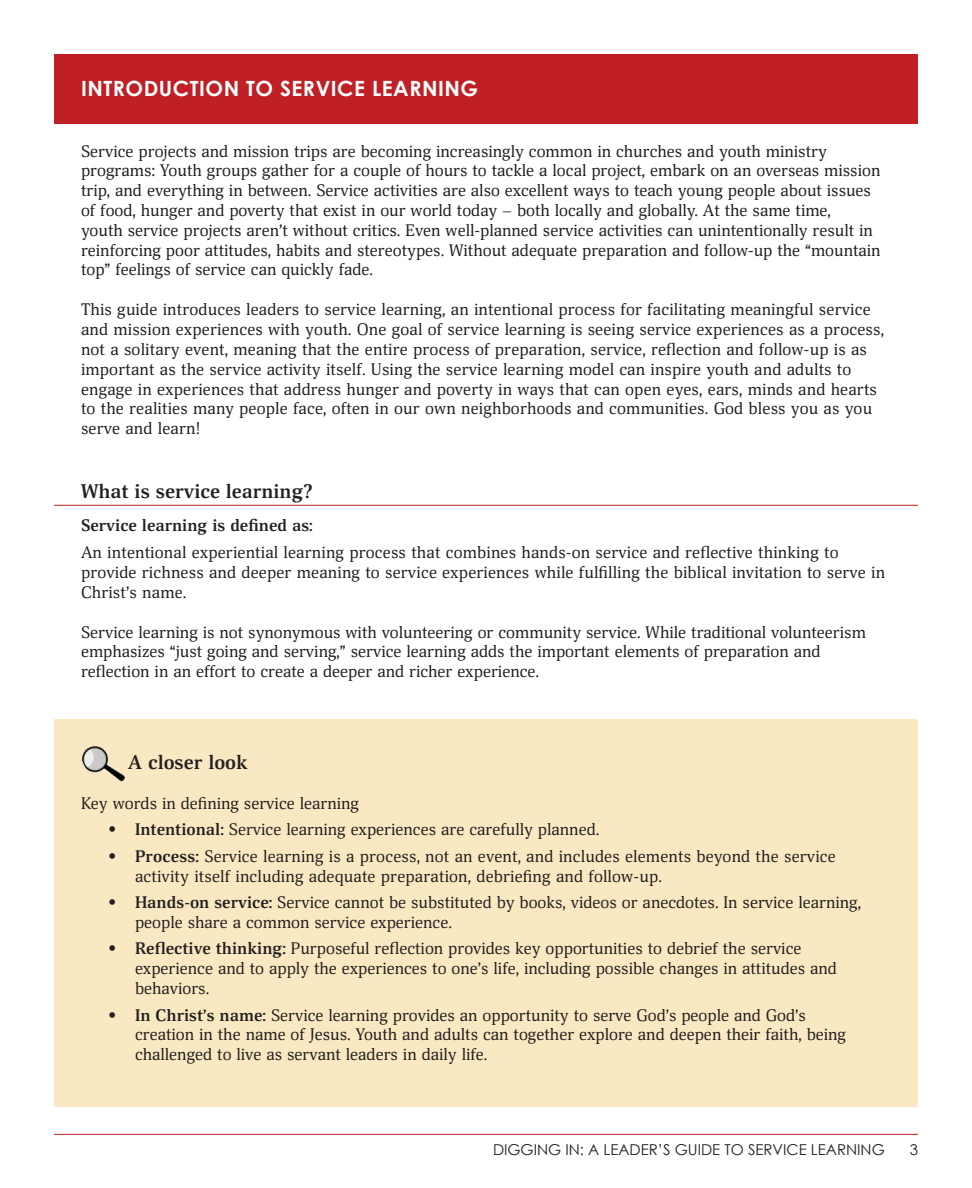
<style>
.page{position:relative;width:972px;height:1188px;background:#fff}
.page>*{position:absolute;margin:0;border:0;box-sizing:border-box;transform-origin:0 0}
.Headers{font:700 21px "Century Gothic";letter-spacing:.025em;color:#fff}
.Table_of_Contents{font:700 19.5px "Deca Serif";color:#231f20}
.t1{font:16.5px/19.8px "Deca Serif";color:#231f20}
.t2{font:700 16.5px "Deca Serif";color:#231f20}
.t3{font:15px "Century Gothic";color:#231f20}
.s1{font-weight:700}
</style>
<div class="page">
<hr style="left:54px;top:1134px;width:864px;height:1px;background:#c02025">
<div style="left:54px;top:54px;width:864px;height:69px;background:#c02025"></div>
<div style="left:54px;top:719px;width:864px;height:388px;background:#fae8c2"></div>
<img style="left:81px;top:745px;width:44px;height:37px">
<hr style="left:54px;top:505px;width:864px;height:1px;background:#c02025">
<p class="Headers" style="left:81px;top:73px;width:399px">INTRODUCTION TO SERVICE LEARNING</p>
<p class="t1" style="left:81px;top:141px;width:801px">Service projects and mission trips are becoming increasingly common in churches and youth ministry programs: Youth groups gather for a couple of hours to tackle a local project, embark on an overseas mission trip, and everything in between. Service activities are also excellent ways to teach young people about issues of food, hunger and poverty that exist in our world today – both locally and globally. At the same time,<br>youth service projects aren’t without critics. Even well-planned service activities can unintentionally result in reinforcing poor attitudes, habits and stereotypes. Without adequate preparation and follow-up the “mountain top” feelings of service can quickly fade.</p>
<p class="t1" style="left:81px;top:300px;width:805px">This guide introduces leaders to service learning, an intentional process for facilitating meaningful service and mission experiences with youth. One goal of service learning is seeing service experiences as a process, not a solitary event, meaning that the entire process of preparation, service, reflection and follow-up is as important as the service activity itself. Using the service learning model can inspire youth and adults to engage in experiences that address hunger and poverty in ways that can open eyes, ears, minds and hearts to the realities many people face, often in our own neighborhoods and communities. God bless you as you serve and learn!</p>
<p class="Table_of_Contents" style="left:81px;top:480px;width:233px">What is service learning?</p>
<p class="t2" style="left:81px;top:516px;width:233px">Service learning is defined as:</p>
<p class="t1" style="left:81px;top:543px;width:806px">An intentional experiential learning process that combines hands-on service and reflective thinking to provide richness and deeper meaning to service experiences while fulfilling the biblical invitation to serve in<br>Christ’s name.</p>
<p class="t1" style="left:81px;top:623px;width:786px">Service learning is not synonymous with volunteering or community service. While traditional volunteerism emphasizes “just going and serving,” service learning adds the important elements of preparation and reflection in an effort to create a deeper and richer experience.</p>
<p class="Table_of_Contents" style="left:128px;top:751px;width:121px">A closer look</p>
<p class="t1" style="left:81px;top:794px;width:280px">Key words in defining service learning</p>
<p class="t1" style="left:108px;top:820px;width:493px"><span class="s1">• Intentional:</span> Service learning experiences are carefully planned.</p>
<p class="t1" style="left:135px;top:847px;width:702px;text-indent:-27px"><span class="s1">• Process:</span> Service learning is a process, not an event, and includes elements beyond the service activity itself including adequate preparation, debriefing and follow-up.</p>
<p class="t1" style="left:135px;top:893px;width:728px;text-indent:-27px"><span class="s1">• Hands-on service:</span> Service cannot be substituted by books, videos or anecdotes. In service learning, people share a common service experience.</p>
<p class="t1" style="left:135px;top:939px;width:703px;text-indent:-27px"><span class="s1">• Reflective thinking:</span> Purposeful reflection provides key opportunities to debrief the service experience and to apply the experiences to one’s life, including possible changes in attitudes and behaviors.</p>
<p class="t1" style="left:135px;top:1006px;width:713px;text-indent:-27px"><span class="s1">• In Christ’s name:</span> Service learning provides an opportunity to serve God’s people and God’s creation in the name of Jesus. Youth and adults can together explore and deepen their faith, being challenged to live as servant leaders in daily life.</p>
<p class="t3" style="left:493px;top:1139px;width:393px">DIGGING IN: A LEADER’S GUIDE TO SERVICE LEARNING</p>
<p class="t3" style="left:910px;top:1139px;width:10px">3</p>
</div>
